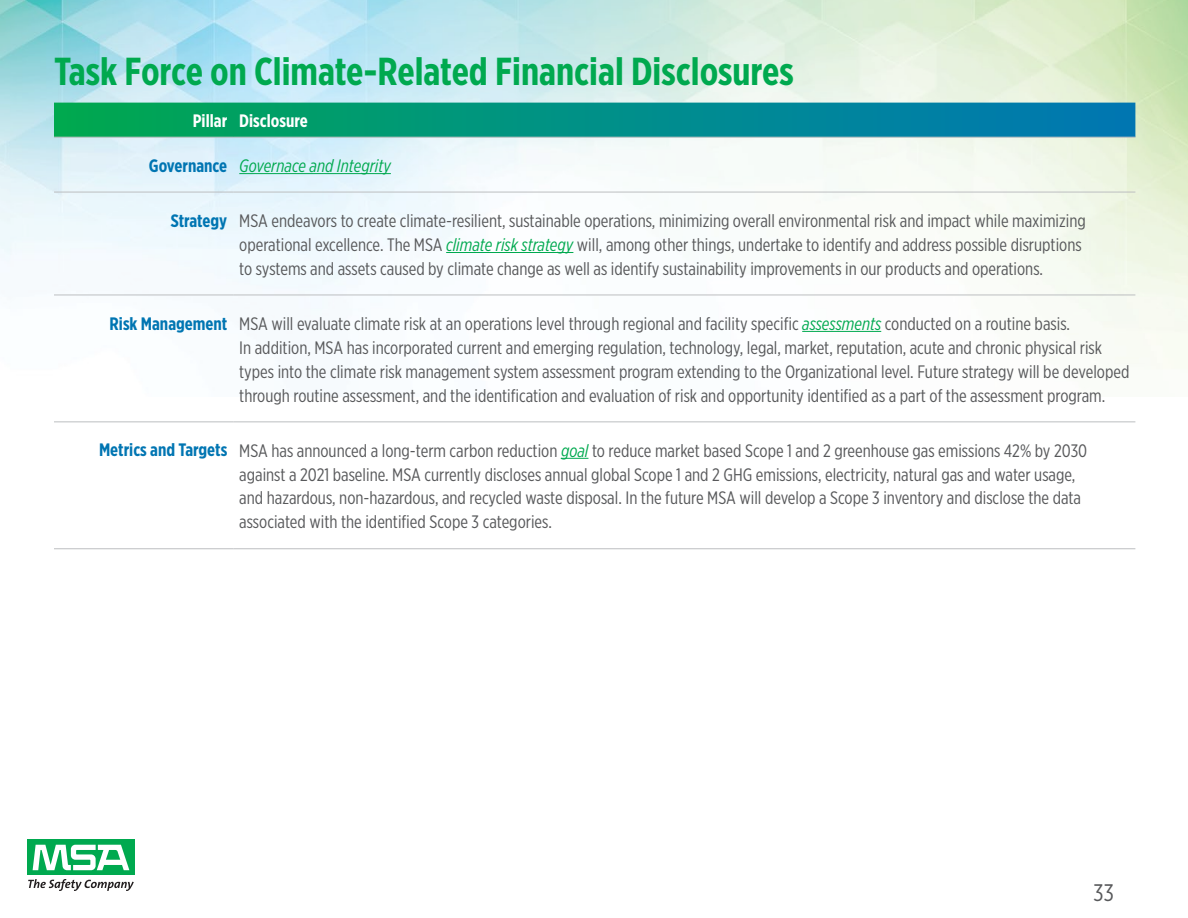
<style>
.page{position:relative;width:1188px;height:918px;background:#fff}
.page>*{position:absolute;margin:0;border:0;box-sizing:border-box;transform-origin:0 0}
.t1{font:700 39px "Gotham X Narrow";color:#00a94f}
.t2{font:24px "Gotham X Narrow";color:#58595b}
.t3{font:18px/24px "Gotham X Narrow";color:#58595b}
.t4{font:italic 18px "Gotham X Narrow";color:#00a94f}
.t5{font:700 18px "Gotham X Narrow";color:#fff}
.s1{font-weight:700;font-style:normal;color:#0075b2}
.s2{font-weight:700;color:#0075b2}
.s3{font-style:italic;color:#00a94f}
</style>
<div class="page">
<img style="left:0;top:0;width:1188px;height:369px">
<svg style="left:54px;top:103px;width:1081px;height:34px"></svg>
<hr style="left:54px;top:137px;width:179px;height:1px;background:#bcbec0">
<hr style="left:233px;top:137px;width:902px;height:1px;background:#bcbec0">
<hr style="left:54px;top:192px;width:179px;height:1px;background:#bcbec0">
<hr style="left:233px;top:192px;width:902px;height:1px;background:#bcbec0">
<hr style="left:54px;top:295px;width:179px;height:1px;background:#bcbec0">
<hr style="left:233px;top:295px;width:902px;height:1px;background:#bcbec0">
<hr style="left:54px;top:421px;width:179px;height:1px;background:#bcbec0">
<hr style="left:233px;top:421px;width:902px;height:1px;background:#bcbec0">
<hr style="left:54px;top:548px;width:179px;height:1px;background:#bcbec0">
<hr style="left:233px;top:548px;width:902px;height:1px;background:#bcbec0">
<hr style="left:239px;top:173px;width:152px;height:1px;background:#00a94f">
<hr style="left:446px;top:252px;width:127px;height:1px;background:#00a94f">
<hr style="left:802px;top:331px;width:79px;height:1px;background:#00a94f">
<svg style="left:561px;top:458px;width:27px;height:1px"></svg>
<div style="left:27px;top:839px;width:108px;height:36px;background:#00a94f"></div>
<svg style="left:33px;top:845px;width:96px;height:25px"></svg>
<svg style="left:28px;top:879px;width:106px;height:12px"></svg>
<h1 class="t1" style="left:54px;top:47px;width:741px">Task Force on Climate-Related Financial Disclosures</h1>
<p class="t5" style="left:193px;top:110px;width:116px">Pillar Disclosure</p>
<p class="t4" style="left:149px;top:155px;width:243px"><span class="s1">Governance</span> Governace and Integrity</p>
<p class="t3" style="left:239px;top:208px;width:848px;text-indent:-69px"><span class="s2">Strategy</span> MSA endeavors to create climate-resilient, sustainable operations, minimizing overall environmental risk and impact while maximizing operational excellence. The MSA <span class="s3">climate risk strategy</span> will, among other things, undertake to identify and address possible disruptions to systems and assets caused by climate change as well as identify sustainability improvements in our products and operations.</p>
<p class="t3" style="left:239px;top:311px;width:892px;text-indent:-130px"><span class="s2">Risk Management</span> MSA will evaluate climate risk at an operations level through regional and facility specific <span class="s3">assessments</span> conducted on a routine basis.<br>In addition, MSA has incorporated current and emerging regulation, technology, legal, market, reputation, acute and chronic physical risk types into the climate risk management system assessment program extending to the Organizational level. Future strategy will be developed through routine assessment, and the identification and evaluation of risk and opportunity identified as a part of the assessment program.</p>
<p class="t3" style="left:239px;top:438px;width:850px;text-indent:-140px"><span class="s2">Metrics and Targets</span> MSA has announced a long-term carbon reduction <span class="s3">goal</span> to reduce market based Scope 1 and 2 greenhouse gas emissions 42% by 2030 against a 2021 baseline. MSA currently discloses annual global Scope 1 and 2 GHG emissions, electricity, natural gas and water usage, and hazardous, non-hazardous, and recycled waste disposal. In the future MSA will develop a Scope 3 inventory and disclose the data associated with the identified Scope 3 categories.</p>
<h2 class="t2" style="left:1094px;top:878px;width:22px">33</h2>
</div>
